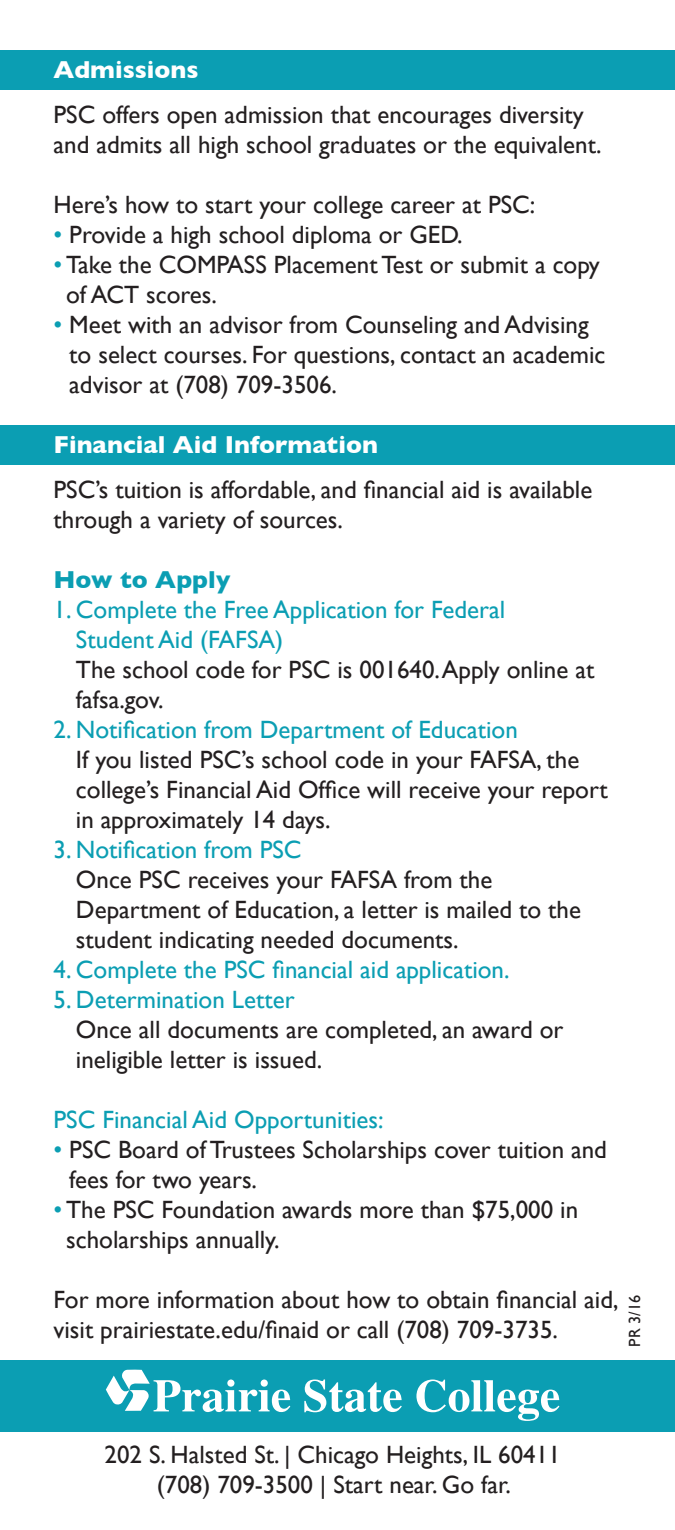
<style>
.page{position:relative;width:675px;height:1530px;background:#fff}
.page>*{position:absolute;margin:0;border:0;box-sizing:border-box;transform-origin:0 0}
.t1{font:25px/30px "Gill Sans";color:#231f20}
.t2{font:25px/30px "Gill Sans";color:#0b9eb3}
.t3{font:700 25px "Gill Sans";color:#fff}
.t4{font:700 25px "Gill Sans";color:#0b9eb3}
.t5{font:16.25px "Gill Sans";color:#231f20}
.s1{color:#0b9eb3}
.s2{color:#231f20}
</style>
<div class="page">
<div style="left:0;top:426px;width:675px;height:39px;background:#0b9eb3"></div>
<div style="left:0;top:50px;width:675px;height:40px;background:#0b9eb3"></div>
<div style="left:0;top:1360px;width:675px;height:71px;background:#0b9eb3"></div>
<svg style="left:106px;top:1369px;width:184px;height:43px"></svg>
<svg style="left:304px;top:1379px;width:98px;height:33px"></svg>
<svg style="left:416px;top:1380px;width:143px;height:41px"></svg>
<p class="t3" style="left:54px;top:49px;width:147px">Admissions</p>
<p class="t1" style="left:54px;top:99px;width:550px">PSC offers open admission that encourages diversity and admits all high school graduates or the equivalent.</p>
<p class="t1" style="left:54px;top:189px;width:483px">Here’s how to start your college career at PSC:</p>
<p class="t1" style="left:54px;top:219px;width:411px"><span class="s1">•</span> Provide a high school diploma or GED.</p>
<p class="t1" style="left:66px;top:249px;width:535px;text-indent:-13px"><span class="s1">•</span> Take the COMPASS Placement Test or submit a copy of ACT scores.</p>
<p class="t1" style="left:69px;top:309px;width:538px;text-indent:-16px"><span class="s1">•</span> Meet with an advisor from Counseling and Advising to select courses. For questions, contact an academic advisor at (708) 709-3506.</p>
<p class="t3" style="left:54px;top:424px;width:326px">Financial Aid Information</p>
<p class="t1" style="left:54px;top:474px;width:540px">PSC’s tuition is affordable, and financial aid is available through a variety of sources.</p>
<p class="t4" style="left:54px;top:559px;width:178px">How to Apply</p>
<p class="t2" style="left:76px;top:594px;width:520px;text-indent:-22px">1. Complete the Free Application for Federal<br>Student Aid (FAFSA)<br><span class="s2">The school code for PSC is 001640. Apply online at fafsa.gov.</span></p>
<p class="t1" style="left:76px;top:714px;width:533px;text-indent:-22px"><span class="s1">2. Notification from Department of Education<br></span>If you listed PSC’s school code in your FAFSA, the college’s Financial Aid Office will receive your report in approximately 14 days.</p>
<p class="t1" style="left:76px;top:834px;width:507px;text-indent:-22px"><span class="s1">3. Notification from PSC<br></span>Once PSC receives your FAFSA from the Department of Education, a letter is mailed to the student indicating needed documents.</p>
<p class="t2" style="left:54px;top:954px;width:458px">4. Complete the PSC financial aid application.</p>
<p class="t1" style="left:76px;top:984px;width:489px;text-indent:-22px"><span class="s1">5. Determination Letter<br></span>Once all documents are completed, an award or ineligible letter is issued.</p>
<p class="t2" style="left:54px;top:1104px;width:332px">PSC Financial Aid Opportunities:</p>
<p class="t1" style="left:69px;top:1134px;width:539px;text-indent:-16px"><span class="s1">•</span> PSC Board of Trustees Scholarships cover tuition and fees for two years.</p>
<p class="t1" style="left:66px;top:1194px;width:514px;text-indent:-13px"><span class="s1">•</span> The PSC Foundation awards more than $75,000 in scholarships annually.</p>
<p class="t1" style="left:54px;top:1284px;width:567px">For more information about how to obtain financial aid, visit prairiestate.edu/finaid or call (708) 709-3735.</p>
<p class="t5" style="left:625px;top:1347px;width:53px;rotate:-90deg">PR 3/16</p>
<p class="t1" style="left:105px;top:1439px;width:458px">202 S. Halsted St. | Chicago Heights, IL 60411</p>
<p class="t1" style="left:157px;top:1469px;width:356px">(708) 709-3500 | Start near. Go far.</p>
</div>
